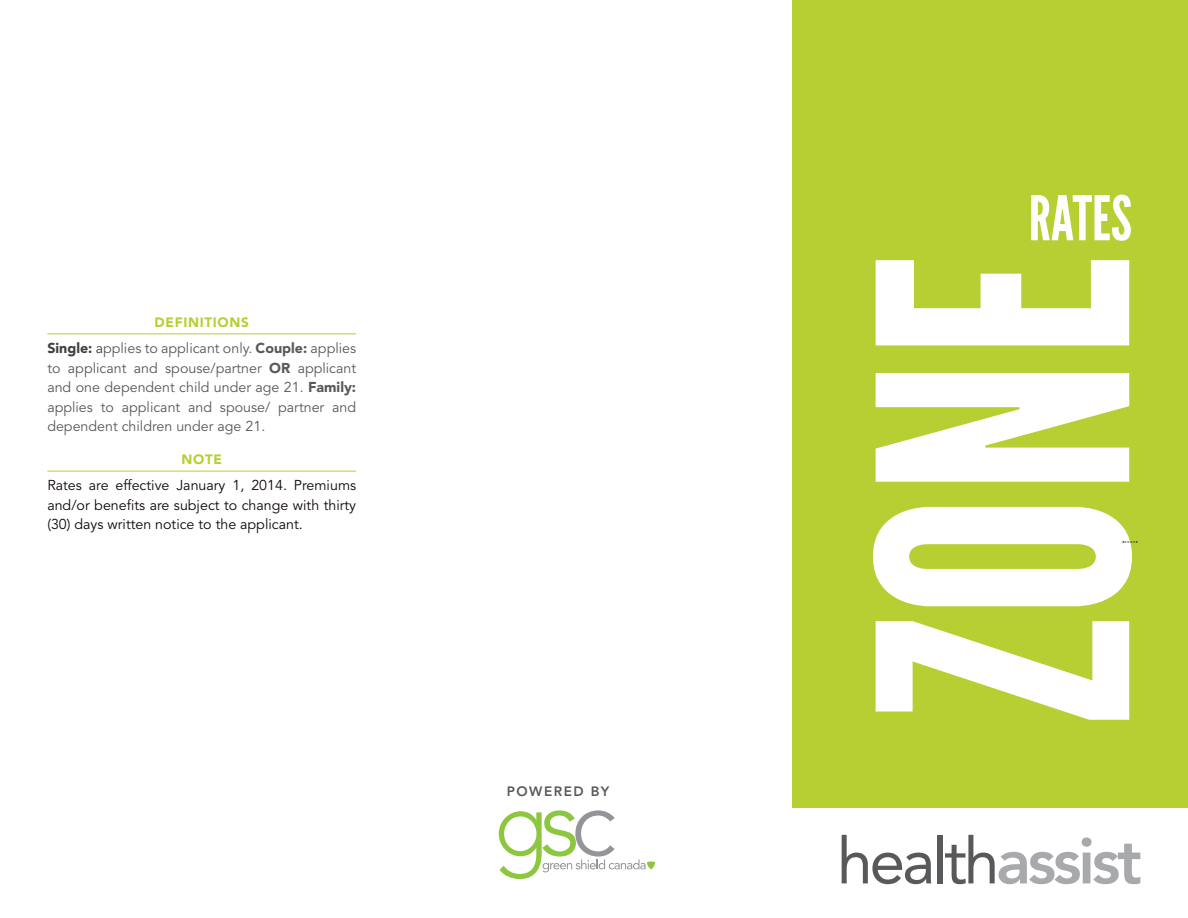
<style>
.page{position:relative;width:1188px;height:918px;background:#fff}
.page>*{position:absolute;margin:0;border:0;box-sizing:border-box;transform-origin:0 0}
.t1{font:345px "League Gothic";color:#fff}
.t2{font:64.2px "Avenir";letter-spacing:-.05em;color:#58595b}
.t3{font:61.5px "League Gothic";color:#fff}
.t4{font:14.25px/19.5px "Avenir LT Std";color:#58595b;text-align:justify}
.t5{font:14.25px/19.5px "Avenir LT Std";color:#100906;text-align:justify}
.t6{font:900 13.5px "Avenir LT Std";letter-spacing:.05em;color:#b8cf33}
.t7{font:800 13.5px "Avenir LT Std";letter-spacing:.11em;color:#58595b}
.s1{font-weight:900;color:#414042}
.s2{color:#414042}
.s3{font-weight:900}
.s4{font-weight:800;color:#a7a9ac}
</style>
<div class="page">
<hr style="left:47px;top:334px;width:309px;height:1px;background:#b8cf33">
<hr style="left:47px;top:471px;width:309px;height:1px;background:#b8cf33">
<div style="left:792px;top:0;width:396px;height:807px;background:#b8cf33"></div>
<svg style="left:499px;top:810px;width:156px;height:69px"></svg>
<svg style="left:1123px;top:542px;width:14px;height:1px"></svg>
<p class="t6" style="left:155px;top:314px;width:96px">DEFINITIONS</p>
<p class="t4" style="left:47px;top:339px;width:310px"><span class="s1">SINGLE:</span> <span class="s2">a</span>pplies to applicant only. <span class="s3">COUPLE:</span> applies to applicant and spouse/partner <span class="s3">OR</span> applicant and one dependent child under age 21. <span class="s3">FAMILY: </span>applies to applicant and spouse/ partner and dependent children under age 21.</p>
<p class="t6" style="left:182px;top:451px;width:42px">NOTE</p>
<p class="t5" style="left:47px;top:476px;width:310px">Rates are effective January 1, 2014. Premiums and/or benefits are subject to change with thirty (30) days written notice to the applicant.</p>
<p class="t7" style="left:507px;top:783px;width:104px">POWERED BY</p>
<h3 class="t3" style="left:1029px;top:183px;width:105px">RATES</h3>
<h1 class="t1" style="left:808px;top:723px;width:471px;rotate:-90deg">ZONE</h1>
<h3 class="t3" style="left:1028px;top:250px;width:105px">RATES</h3>
<h1 class="t1" style="left:808px;top:790px;width:471px;rotate:-90deg">ZONE</h1>
<h2 class="t2" style="left:837px;top:810px;width:307px">health<span class="s4">assist</span></h2>
</div>
